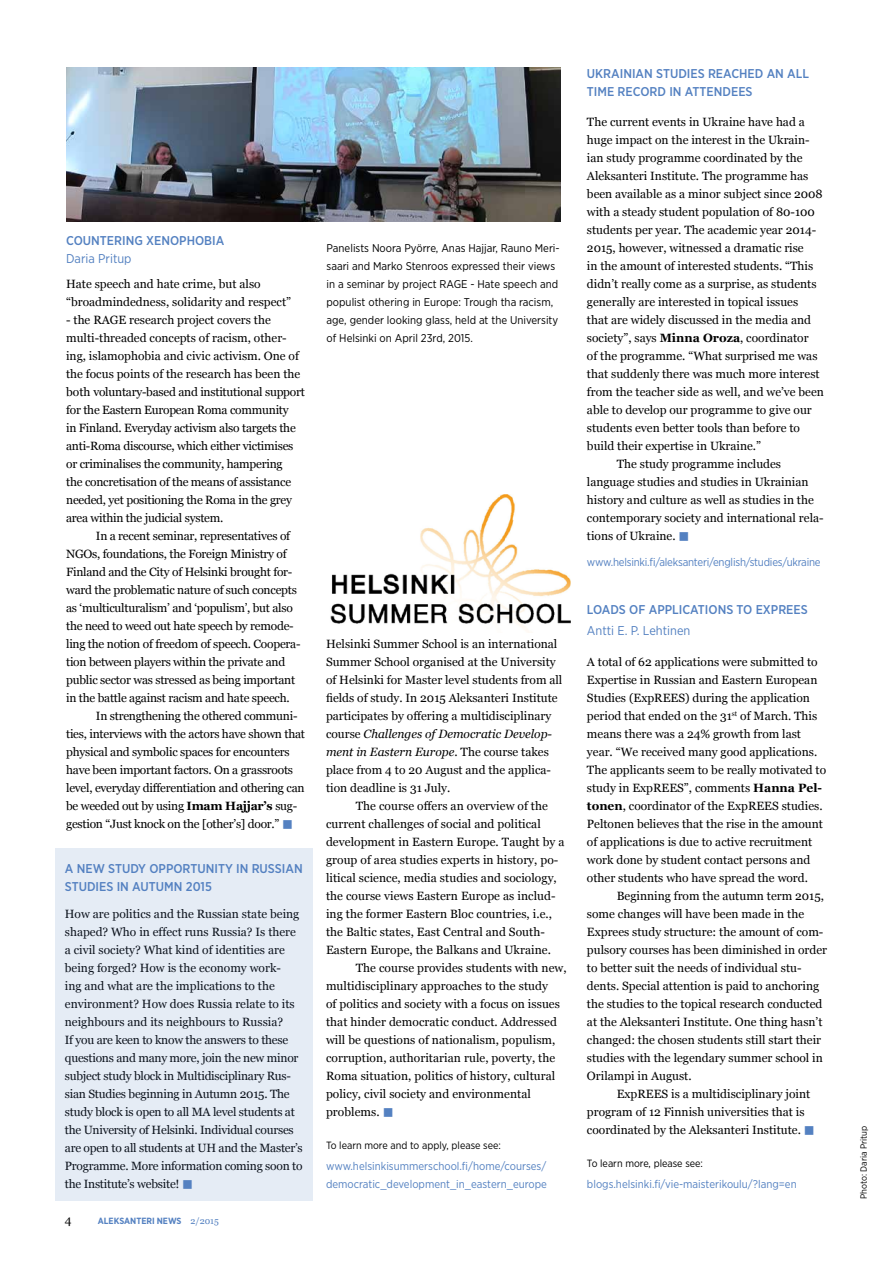
<style>
.page{position:relative;width:893px;height:1263px;background:#fff}
.page>*{position:absolute;margin:0;border:0;box-sizing:border-box;transform-origin:0 0}
.t1{font:500 12.75px/18px "Gotham Narrow";color:#5481c1}
.t2{font:12.75px "Gotham Narrow";color:#5481c1}
.t3{font:12px/18px "Georgia";color:#000}
.t4{font:12px/18px "Georgia";letter-spacing:-.02em;color:#000}
.t5{font:11.25px/18px "Gotham Narrow";color:#000}
.t6{font:11.25px/18px "Gotham Narrow";color:#5481c1}
.t7{font:11.25px "Gotham Narrow";letter-spacing:-.02em;color:#5481c1}
.t8{font:10.5px "Gotham Narrow";color:#000}
.t9{font:700 9px "Gotham Narrow";color:#5481c1}
.t10{font:9px "Gotham Narrow";color:#000}
.s1{font-weight:700}
.s2{color:#5481c1}
.s3{font-family:"Georgia";font-weight:400}
.s4{font-style:italic}
</style>
<div class="page">
<img style="left:330px;top:494px;width:240px;height:138px">
<img style="left:66px;top:67px;width:495px;height:154px">
<div style="left:56px;top:848px;width:257px;height:353px;background:#e5ecf5"></div>
<p class="t1" style="left:66px;top:232px;width:160px">COUNTERING XENOPHOBIA</p>
<p class="t2" style="left:66px;top:251px;width:67px">Daria Pritup</p>
<p class="t3" style="left:66px;top:275px;width:226px">Hate speech and hate crime, but also “broadmindedness, solidarity and respect”</p>
<p class="t4" style="left:66px;top:311px;width:240px">- the RAGE research project covers the multi-threaded concepts of racism, other&shy;ing, islamophobia and civic activism. One of the focus points of the research has been the both voluntary-based and institutional support for the Eastern European Roma community<br>in Finland. Everyday activism also targets the anti-Roma discourse, which either victimises or criminalises the community, hampering<br>the concretisation of the means of assistance needed, yet positioning the Roma in the grey area within the judicial system.</p>
<p class="t4" style="left:96px;top:527px;width:196px">In a recent seminar, representatives of</p>
<p class="t4" style="left:66px;top:545px;width:222px">NGOs, foundations, the Foreign Ministry of</p>
<p class="t4" style="left:66px;top:563px;width:228px">Finland and the City of Helsinki brought for-</p>
<p class="t4" style="left:66px;top:581px;width:232px">ward the problematic nature of such concepts</p>
<p class="t4" style="left:66px;top:599px;width:228px">as ‘multiculturalism’ and ‘populism’, but also</p>
<p class="t4" style="left:66px;top:617px;width:229px">the need to weed out hate speech by remode-</p>
<p class="t4" style="left:66px;top:635px;width:236px">ling the notion of freedom of speech. Coopera-</p>
<p class="t4" style="left:66px;top:653px;width:221px">tion between players within the private and</p>
<p class="t4" style="left:66px;top:671px;width:230px">public sector was stressed as being important</p>
<p class="t4" style="left:66px;top:689px;width:225px">in the battle against racism and hate speech.</p>
<p class="t4" style="left:96px;top:707px;width:203px">In strengthening the othered communi-</p>
<p class="t4" style="left:66px;top:725px;width:240px">ties, interviews with the actors have shown that</p>
<p class="t4" style="left:66px;top:743px;width:225px">physical and symbolic spaces for encounters</p>
<p class="t4" style="left:66px;top:761px;width:229px">have been important factors. On a grassroots</p>
<p class="t4" style="left:66px;top:779px;width:240px">level, everyday differentiation and othering can</p>
<p class="t4" style="left:66px;top:797px;width:233px">be weeded out by using <span class="s1">Imam Hajjar’s</span> sug-</p>
<p class="t4" style="left:66px;top:815px;width:228px">gestion “Just knock on the [other’s] door.” <span class="s2">■</span></p>
<p class="t1" style="left:65px;top:859px;width:239px">A NEW STUDY OPPORTUNITY IN RUSSIAN<br>STUDIES IN AUTUMN 2015</p>
<p class="t4" style="left:65px;top:905px;width:239px">How are politics and the Russian state being shaped? Who in effect runs Russia? Is there a civil society? What kind of identities are being forged? How is the economy work-<br>ing and what are the implications to the environment? How does Russia relate to its neighbours and its neighbours to Russia?<br>If you are keen to know the answers to these questions and many more, join the new minor subject study block in Multidisciplinary Rus&shy;sian Studies beginning in Autumn 2015. The study block is open to all MA level students at the University of Helsinki. Individual courses are open to all students at UH and the Master’s Programme. More information coming soon to the Institute’s website! <span class="s2">■</span></p>
<p class="t3" style="left:65px;top:1211px;width:8px">4</p>
<p class="t9" style="left:98px;top:1215px;width:123px">ALEKSANTERI NEWS <span class="s3">2/2015</span></p>
<p class="t5" style="left:327px;top:239px;width:235px">Panelists Noora Pyörre, Anas Hajjar, Rauno Meri&shy;saari and Marko Stenroos expressed their views in a seminar by project RAGE - Hate speech and populist othering in Europe: Trough tha racism, age, gender looking glass, held at the University of Helsinki on April 23rd, 2015.</p>
<p class="t3" style="left:326px;top:635px;width:238px">Helsinki Summer School is an international Summer School organised at the University of Helsinki for Master level students from all fields of study. In 2015 Aleksanteri Institute participates by offering a multidisciplinary course <span class="s4">Challenges of Democratic Develop&shy;ment in Eastern Europe</span>. The course takes place from 4 to 20 August and the applica&shy;tion deadline is 31 July.</p>
<p class="t3" style="left:326px;top:797px;width:240px;text-indent:30px">The course offers an overview of the current challenges of social and political development in Eastern Europe. Taught by a group of area studies experts in history, po&shy;litical science, media studies and sociology, the course views Eastern Europe as includ&shy;ing the former Eastern Bloc countries, i.e., the Baltic states, East Central and South-Eastern Europe, the Balkans and Ukraine.</p>
<p class="t3" style="left:326px;top:959px;width:242px;text-indent:30px">The course provides students with new, multidisciplinary approaches to the study<br>of politics and society with a focus on issues that hinder democratic conduct. Addressed will be questions of nationalism, populism, corruption, authoritarian rule, poverty, the Roma situation, politics of history, cultural policy, civil society and environmental problems. <span class="s2">■</span></p>
<p class="t8" style="left:326px;top:1139px;width:176px">To learn more and to apply, please see:</p>
<p class="t6" style="left:326px;top:1157px;width:222px">www.helsinkisummerschool.fi/home/courses/ democratic_development_in_eastern_europe</p>
<p class="t1" style="left:587px;top:64px;width:224px">UKRAINIAN STUDIES REACHED AN ALL<br>TIME RECORD IN ATTENDEES</p>
<p class="t3" style="left:587px;top:113px;width:219px">The current events in Ukraine have had a</p>
<p class="t3" style="left:587px;top:131px;width:224px">huge impact on the interest in the Ukrain-</p>
<p class="t3" style="left:587px;top:149px;width:217px">ian study programme coordinated by the</p>
<p class="t3" style="left:587px;top:167px;width:223px">Aleksanteri Institute. The programme has</p>
<p class="t3" style="left:587px;top:185px;width:237px">been available as a minor subject since 2008</p>
<p class="t3" style="left:587px;top:203px;width:230px">with a steady student population of 80-100</p>
<p class="t3" style="left:587px;top:221px;width:231px">students per year. The academic year 2014-</p>
<p class="t3" style="left:587px;top:239px;width:218px">2015, however, witnessed a dramatic rise</p>
<p class="t3" style="left:587px;top:257px;width:228px">in the amount of interested students. “This</p>
<p class="t3" style="left:587px;top:275px;width:231px">didn’t really come as a surprise, as students</p>
<p class="t3" style="left:587px;top:293px;width:213px">generally are interested in topical issues</p>
<p class="t3" style="left:587px;top:311px;width:226px">that are widely discussed in the media and</p>
<p class="t3" style="left:587px;top:329px;width:223px">society”, says <span class="s1">Minna Oroza</span>, coordinator</p>
<p class="t3" style="left:587px;top:347px;width:232px">of the programme. “What surprised me was</p>
<p class="t3" style="left:587px;top:365px;width:234px">that suddenly there was much more interest</p>
<p class="t3" style="left:587px;top:383px;width:238px">from the teacher side as well, and we’ve been</p>
<p class="t3" style="left:587px;top:401px;width:226px">able to develop our programme to give our</p>
<p class="t3" style="left:587px;top:419px;width:214px">students even better tools than before to</p>
<p class="t3" style="left:587px;top:437px;width:176px">build their expertise in Ukraine.”</p>
<p class="t3" style="left:617px;top:455px;width:166px">The study programme includes</p>
<p class="t3" style="left:587px;top:473px;width:223px">language studies and studies in Ukrainian</p>
<p class="t3" style="left:587px;top:491px;width:228px">history and culture as well as studies in the</p>
<p class="t3" style="left:587px;top:509px;width:238px">contemporary society and international rela-</p>
<p class="t3" style="left:587px;top:527px;width:104px">tions of Ukraine. <span class="s2">■</span></p>
<p class="t7" style="left:587px;top:555px;width:235px">www.helsinki.fi/aleksanteri/english/studies/ukraine</p>
<p class="t1" style="left:587px;top:600px;width:222px">LOADS OF APPLICATIONS TO EXPREES</p>
<p class="t2" style="left:587px;top:622px;width:105px">Antti E. P. Lehtinen</p>
<p class="t3" style="left:587px;top:653px;width:241px">A total of 62 applications were submitted to Expertise in Russian and Eastern European Studies (ExpREES) during the application period that ended on the 31<sup>st</sup> of March. This means there was a 24% growth from last year. “We received many good applications.<br>The applicants seem to be really motivated to study in ExpREES”, comments <span class="s1">Hanna Pel&shy;tonen</span>, coordinator of the ExpREES studies.<br>Peltonen believes that the rise in the amount of applications is due to active recruitment work done by student contact persons and other students who have spread the word.</p>
<p class="t3" style="left:587px;top:887px;width:242px;text-indent:30px">Beginning from the autumn term 2015, some changes will have been made in the Exprees study structure: the amount of com&shy;pulsory courses has been diminished in order to better suit the needs of individual stu&shy;dents. Special attention is paid to anchoring the studies to the topical research conducted at the Aleksanteri Institute. One thing hasn’t changed: the chosen students still start their studies with the legendary summer school in Orilampi in August.</p>
<p class="t3" style="left:587px;top:1085px;width:229px;text-indent:30px">ExpREES is a multidisciplinary joint program of 12 Finnish universities that is coordinated by the Aleksanteri Institute. <span class="s2">■</span></p>
<p class="t8" style="left:587px;top:1157px;width:118px">To learn more, please see:</p>
<p class="t6" style="left:587px;top:1175px;width:211px">blogs.helsinki.fi/vie-maisterikoulu/?lang=en</p>
<p class="t10" style="left:858px;top:1199px;width:75px;rotate:-90deg">Photo: Daria Pritup</p>
</div>
